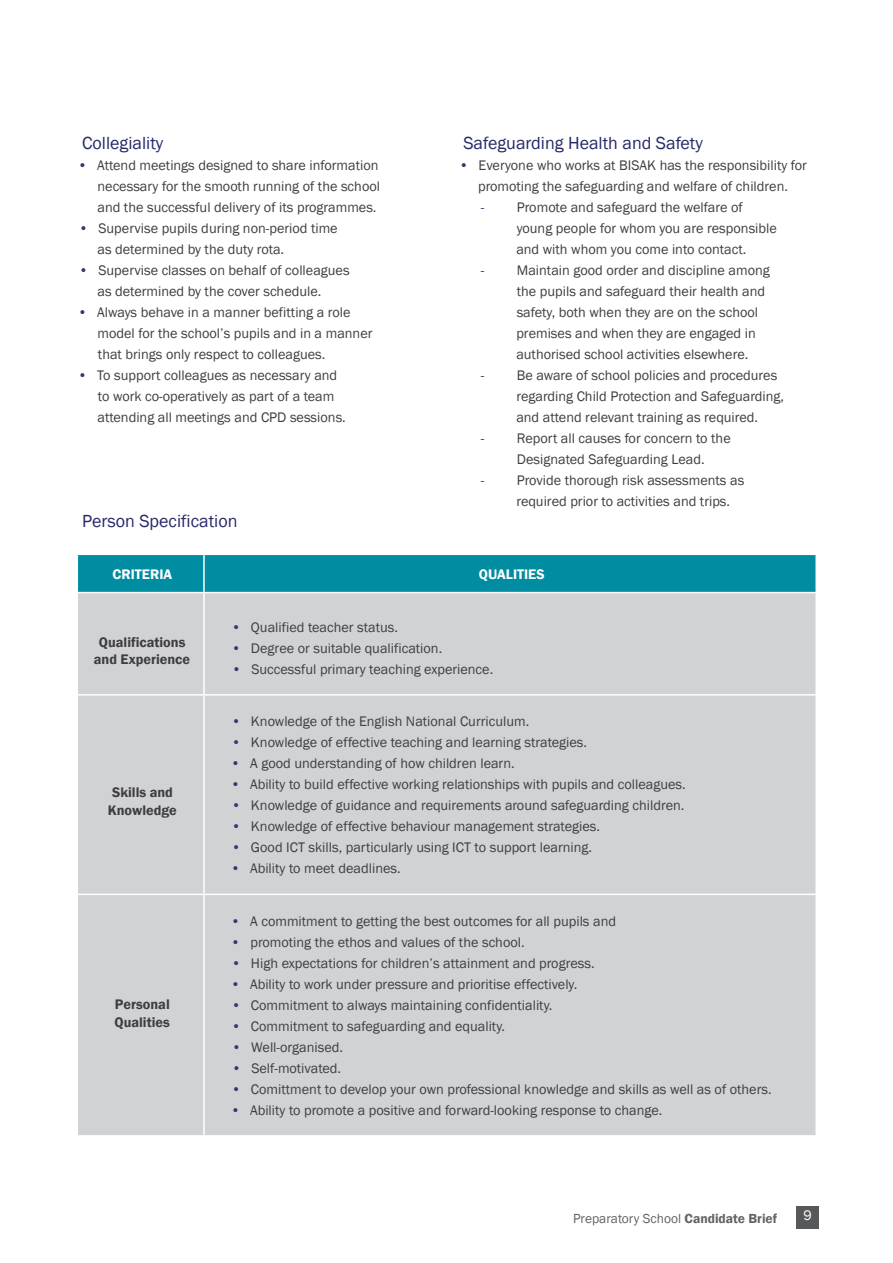
<style>
.page{position:relative;width:893px;height:1263px;background:#fff}
.page>*{position:absolute;margin:0;border:0;box-sizing:border-box;transform-origin:0 0}
.H3_-_b{font:18px "Franklin Gothic";color:#262967}
.t1{font:14.25px/21px "Franklin Gothic";color:#3e3e3f}
.t2{font:600 14.25px/17.1px "Franklin Gothic";color:#3e3e3f;text-align:center}
.Body{font:600 14.25px "Franklin Gothic";color:#fff}
.Table_T{font:600 14.25px "Franklin Gothic";color:#fff}
.t3{font:14.25px "Franklin Gothic";color:#fff}
.t4{font:13.5px "Franklin Gothic";color:#636366}
.s1{color:#353870}
.s2{font-weight:600}
</style>
<div class="page">
<div style="left:796px;top:1206px;width:23px;height:22px;background:#57585a"></div>
<div style="left:78px;top:555px;width:737px;height:37px;background:#008da2"></div>
<div style="left:78px;top:593px;width:737px;height:542px;background:#d1d2d4"></div>
<hr style="left:203px;top:555px;width:2px;height:37px;background:#fff">
<hr style="left:203px;top:593px;width:2px;height:101px;background:#fff">
<hr style="left:77px;top:694px;width:127px;height:2px;background:#fff">
<hr style="left:204px;top:694px;width:613px;height:2px;background:#fff">
<hr style="left:203px;top:696px;width:2px;height:198px;background:#fff">
<hr style="left:77px;top:894px;width:127px;height:1px;background:#fff">
<hr style="left:204px;top:894px;width:613px;height:1px;background:#fff">
<hr style="left:203px;top:895px;width:2px;height:240px;background:#fff">
<p class="H3_-_b" style="left:82px;top:131px;width:83px">Collegiality</p>
<p class="t1" style="left:97px;top:155px;width:284px;text-align:justify;text-indent:-20px"><span class="s1">•</span> Attend meetings designed to share information necessary for the smooth running of the school and the successful delivery of its programmes.</p>
<p class="t1" style="left:97px;top:218px;width:242px;text-indent:-19px"><span class="s1">•</span> Supervise pupils during non-period time as determined by the duty rota.</p>
<p class="t1" style="left:97px;top:260px;width:254px;text-indent:-19px"><span class="s1">•</span> Supervise classes on behalf of colleagues as determined by the cover schedule.</p>
<p class="t1" style="left:98px;top:302px;width:276px;text-indent:-20px"><span class="s1">•</span> Always behave in a manner befitting a role model for the school’s pupils and in a manner that brings only respect to colleagues.</p>
<p class="t1" style="left:97px;top:365px;width:250px;text-indent:-20px"><span class="s1">•</span> To support colleagues as necessary and to work co-operatively as part of a team attending all meetings and CPD sessions.</p>
<p class="H3_-_b" style="left:463px;top:131px;width:241px">Safeguarding Health and Safety</p>
<p class="t1" style="left:459px;top:155px;width:349px;text-align:center"><span class="s1">•</span> Everyone who works at BISAK has the responsibility for promoting the safeguarding and welfare of children.</p>
<p class="t1" style="left:516px;top:197px;width:262px;text-indent:-36px"><span class="s1">-</span> Promote and safeguard the welfare of young people for whom you are responsible and with whom you come into contact.</p>
<p class="t1" style="left:516px;top:260px;width:255px;text-indent:-36px"><span class="s1">-</span> Maintain good order and discipline among the pupils and safeguard their health and safety, both when they are on the school premises and when they are engaged in authorised school activities elsewhere.</p>
<p class="t1" style="left:516px;top:365px;width:269px;text-indent:-36px"><span class="s1">-</span> Be aware of school policies and procedures regarding Child Protection and Safeguarding, and attend relevant training as required.</p>
<p class="t1" style="left:517px;top:428px;width:215px;text-indent:-36px"><span class="s1">-</span> Report all causes for concern to the<br>Designated Safeguarding Lead.</p>
<p class="t1" style="left:516px;top:470px;width:229px;text-indent:-36px"><span class="s1">-</span> Provide thorough risk assessments as required prior to activities and trips.</p>
<p class="H3_-_b" style="left:82px;top:509px;width:157px">Person Specification</p>
<p class="Table_T" style="left:113px;top:565px;width:61px">CRITERIA</p>
<p class="Body" style="left:479px;top:565px;width:67px">QUALITIES</p>
<h5 class="t2" style="left:99px;top:633px;width:88px">Qualifications</h5>
<h5 class="t2" style="left:94px;top:650px;width:98px">and Experience</h5>
<h5 class="t2" style="left:108px;top:784px;width:71px">Skills and<br>Knowledge</h5>
<h5 class="t2" style="left:115px;top:996px;width:57px;text-align:left">Personal<br>Qualities</h5>
<p class="t1" style="left:231px;top:617px;width:168px"><span class="s1">•</span> Qualified teacher status.</p>
<p class="t1" style="left:231px;top:638px;width:212px"><span class="s1">•</span> Degree or suitable qualification.</p>
<p class="t1" style="left:232px;top:659px;width:263px"><span class="s1">•</span> Successful primary teaching experience.</p>
<p class="t1" style="left:231px;top:711px;width:299px"><span class="s1">•</span> Knowledge of the English National Curriculum.</p>
<p class="t1" style="left:231px;top:732px;width:357px"><span class="s1">•</span> Knowledge of effective teaching and learning strategies.</p>
<p class="t1" style="left:231px;top:753px;width:285px"><span class="s1">•</span> A good understanding of how children learn.</p>
<p class="t1" style="left:231px;top:774px;width:456px"><span class="s1">•</span> Ability to build effective working relationships with pupils and colleagues.</p>
<p class="t1" style="left:231px;top:795px;width:454px"><span class="s1">•</span> Knowledge of guidance and requirements around safeguarding children.</p>
<p class="t1" style="left:231px;top:816px;width:370px"><span class="s1">•</span> Knowledge of effective behaviour management strategies.</p>
<p class="t1" style="left:231px;top:837px;width:362px"><span class="s1">•</span> Good ICT skills, particularly using ICT to support learning.</p>
<p class="t1" style="left:231px;top:858px;width:171px"><span class="s1">•</span> Ability to meet deadlines.</p>
<p class="t1" style="left:231px;top:911px;width:387px"><span class="s1">•</span> A commitment to getting the best outcomes for all pupils and</p>
<p class="t1" style="left:231px;top:932px;width:295px"><span class="s1">•</span> promoting the ethos and values of the school.</p>
<p class="t1" style="left:231px;top:953px;width:365px"><span class="s1">•</span> High expectations for children’s attainment and progress.</p>
<p class="t1" style="left:231px;top:974px;width:348px"><span class="s1">•</span> Ability to work under pressure and prioritise effectively.</p>
<p class="t1" style="left:231px;top:995px;width:323px"><span class="s1">•</span> Commitment to always maintaining confidentiality.</p>
<p class="t1" style="left:231px;top:1016px;width:275px"><span class="s1">•</span> Commitment to safeguarding and equality.</p>
<p class="t1" style="left:232px;top:1037px;width:113px"><span class="s1">•</span> Well-organised.</p>
<p class="t1" style="left:232px;top:1058px;width:111px"><span class="s1">•</span> Self-motivated.</p>
<p class="t1" style="left:231px;top:1079px;width:542px"><span class="s1">•</span> Comittment to develop your own professional knowledge and skills as well as of others.</p>
<p class="t1" style="left:231px;top:1100px;width:433px"><span class="s1">•</span> Ability to promote a positive and forward-looking response to change.</p>
<p class="t4" style="left:573px;top:1210px;width:206px">Preparatory School <span class="s2">Candidate Brief</span></p>
<p class="t3" style="left:803px;top:1207px;width:10px">9</p>
</div>
